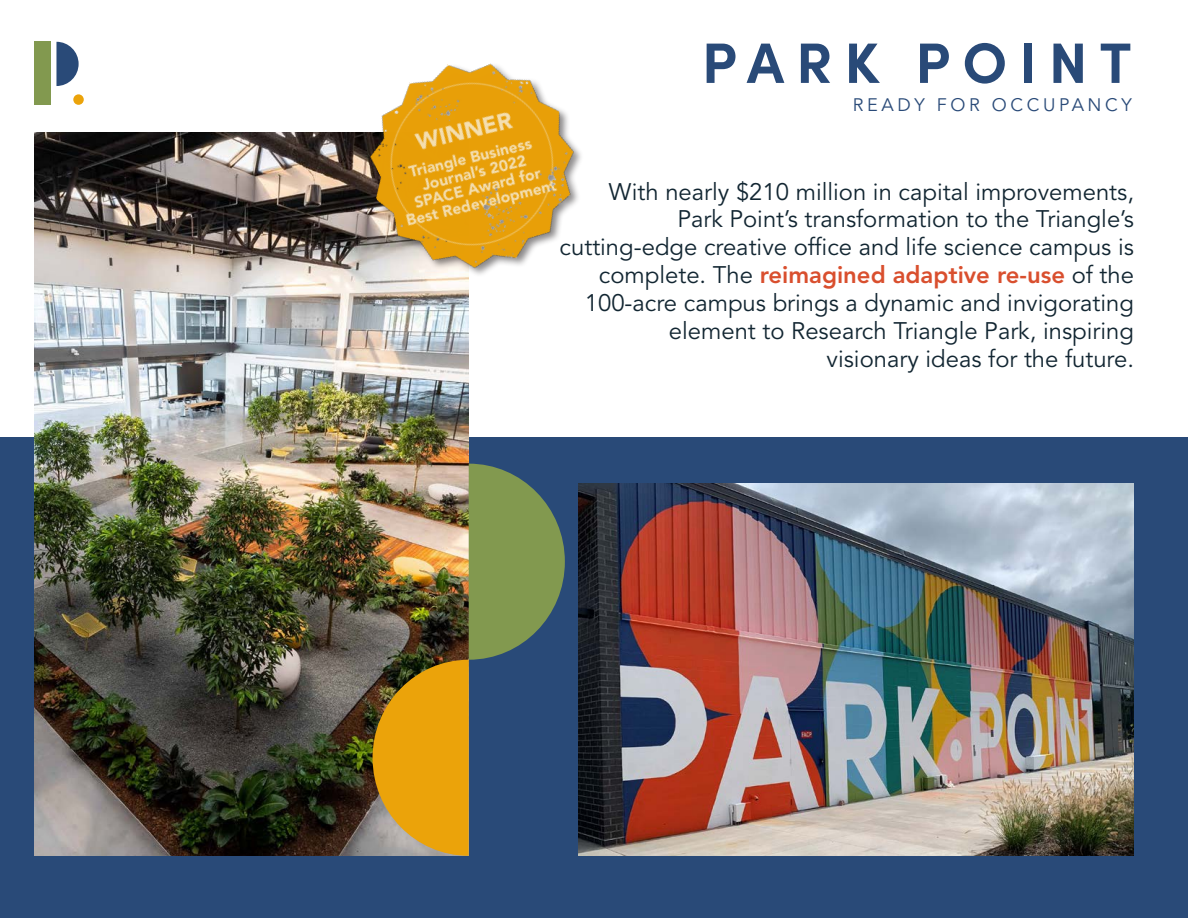
<style>
.page{position:relative;width:1188px;height:918px;background:#fff}
.page>*{position:absolute;margin:0;border:0;box-sizing:border-box;transform-origin:0 0}
.t1{font:700 57px "Sofia Pro";letter-spacing:.21em;color:#294a78}
.t2{font:23.85px/27.9px "Avenir LT Std";color:#122632;text-align:right}
.t3{font:18px "Avenir LT Std";letter-spacing:.2em;color:#294a78}
.s1{font-weight:800;color:#d94f2e}
</style>
<div class="page">
<div style="left:0;top:437px;width:1188px;height:481px;background:#294a78"></div>
<div style="left:35px;top:42px;width:16px;height:63px;background:#82994f"></div>
<svg style="left:56px;top:42px;width:23px;height:44px"></svg>
<div style="left:73px;top:94px;width:11px;height:11px;background:#eba30a;border-radius:50%"></div>
<img style="left:35px;top:133px;width:434px;height:723px">
<img style="left:578px;top:484px;width:556px;height:372px">
<img style="left:373px;top:464px;width:192px;height:392px">
<img style="left:337px;top:63px;width:244px;height:240px">
<p class="t1" style="left:702px;top:19px;width:431px">PARK POINT</p>
<p class="t3" style="left:853px;top:94px;width:280px">READY FOR OCCUPANCY</p>
<p class="t2" style="left:560px;top:178px;width:576px">With nearly $210 million in capital improvements, Park Point’s transformation to the Triangle’s cutting-edge creative office and life science campus is complete. The <span class="s1">reimagined adaptive re-use</span> of the 100-acre campus brings a dynamic and invigorating element to Research Triangle Park, inspiring<br>visionary ideas for the future.</p>
</div>
